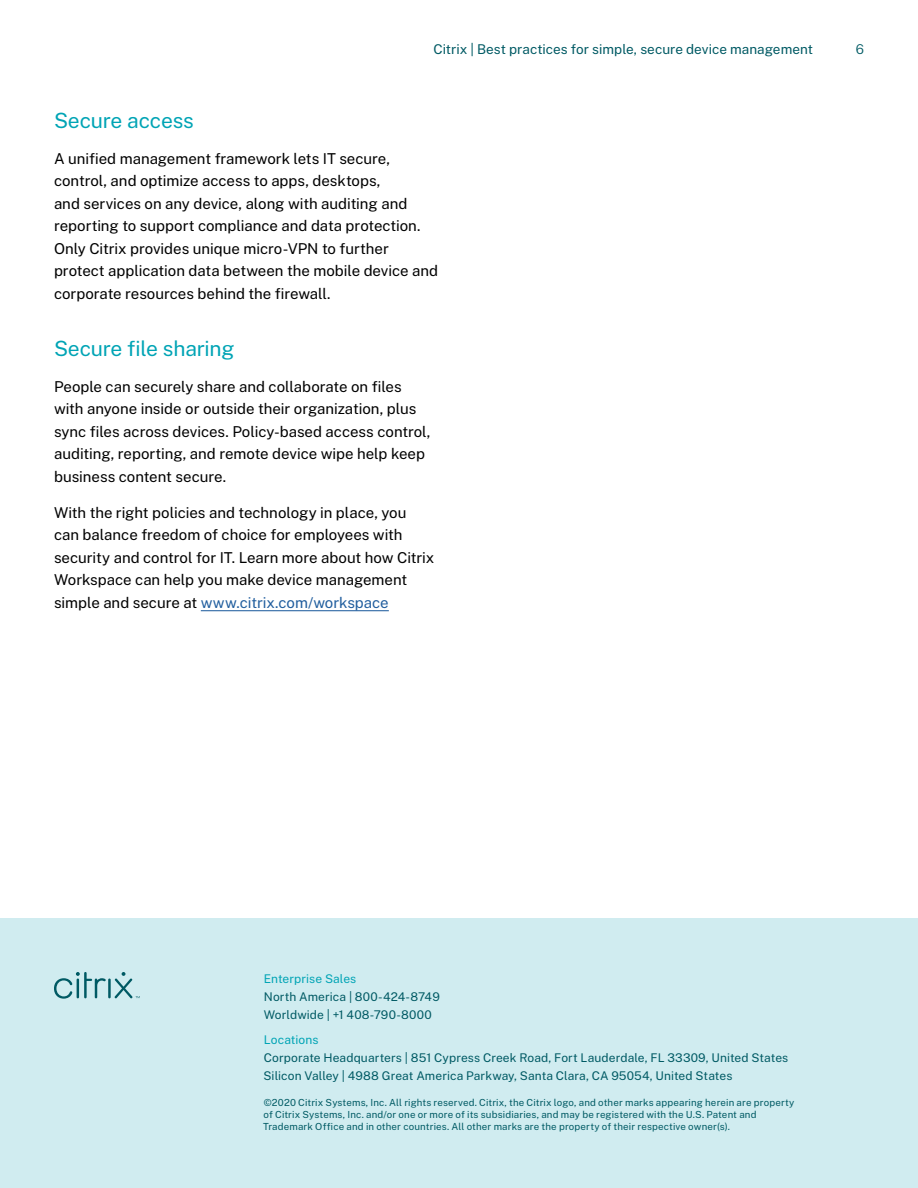
<style>
.page{position:relative;width:918px;height:1188px;background:#fff}
.page>*{position:absolute;margin:0;border:0;box-sizing:border-box;transform-origin:0 0}
.t1{font:21px "Public Sans";letter-spacing:-.01em;color:#00a4b5}
.t2{font:15px/22.5px "Public Sans";color:#000}
.t3{font:13.5px "Public Sans";letter-spacing:.005em;color:#005a64}
.t4{font:300 13.5px "Public Sans";color:#005a64}
.t5{font:12px/18px "Public Sans";letter-spacing:.01em;color:#005a64}
.t6{font:12px "Public Sans";letter-spacing:.005em;color:#00a4b5}
.t7{font:9.75px/12px "Public Sans";letter-spacing:.015em;color:#005a64}
.s1{color:#215e9e}
</style>
<div class="page">
<div style="left:0;top:918px;width:918px;height:270px;background:#d0ecf0"></div>
<hr style="left:201px;top:610px;width:188px;height:1px;background:#215e9e">
<hr style="left:108px;top:979px;width:3px;height:19px;background:#005a64">
<svg style="left:54px;top:972px;width:52px;height:27px"></svg>
<svg style="left:115px;top:972px;width:25px;height:26px"></svg>
<p class="t3" style="left:433px;top:39px;width:381px">Citrix | Best practices for simple, secure device management</p>
<p class="t4" style="left:856px;top:39px;width:10px">6</p>
<h1 class="t1" style="left:54px;top:105px;width:141px">Secure access</h1>
<p class="t2" style="left:54px;top:146px;width:386px">A unified management framework lets IT secure, control, and optimize access to apps, desktops,<br>and services on any device, along with auditing and reporting to support compliance and data protection.<br>Only Citrix provides unique micro-VPN to further protect application data between the mobile device and corporate resources behind the firewall.</p>
<h1 class="t1" style="left:54px;top:333px;width:182px">Secure file sharing</h1>
<p class="t2" style="left:54px;top:374px;width:378px">People can securely share and collaborate on files with anyone inside or outside their organization, plus sync files across devices. Policy-based access control, auditing, reporting, and remote device wipe help keep business content secure.</p>
<p class="t2" style="left:54px;top:500px;width:382px">With the right policies and technology in place, you can balance freedom of choice for employees with security and control for IT. Learn more about how Citrix Workspace can help you make device management simple and secure at <span class="s1">www.citrix.com/workspace</span></p>
<p class="t6" style="left:264px;top:970px;width:94px">Enterprise Sales</p>
<p class="t5" style="left:264px;top:987px;width:178px">North America | 800-424-8749<br>Worldwide | +1 408-790-8000</p>
<p class="t6" style="left:264px;top:1031px;width:56px">Locations</p>
<p class="t5" style="left:264px;top:1048px;width:526px">Corporate Headquarters | 851 Cypress Creek Road, Fort Lauderdale, FL 33309, United States<br>Silicon Valley | 4988 Great America Parkway, Santa Clara, CA 95054, United States</p>
<p class="t7" style="left:263px;top:1095px;width:533px">©2020 Citrix Systems, Inc. All rights reserved. Citrix, the Citrix logo, and other marks appearing herein are property of Citrix Systems, Inc. and/or one or more of its subsidiaries, and may be registered with the U.S. Patent and<br>Trademark Office and in other countries. All other marks are the property of their respective owner(s).</p>
</div>
